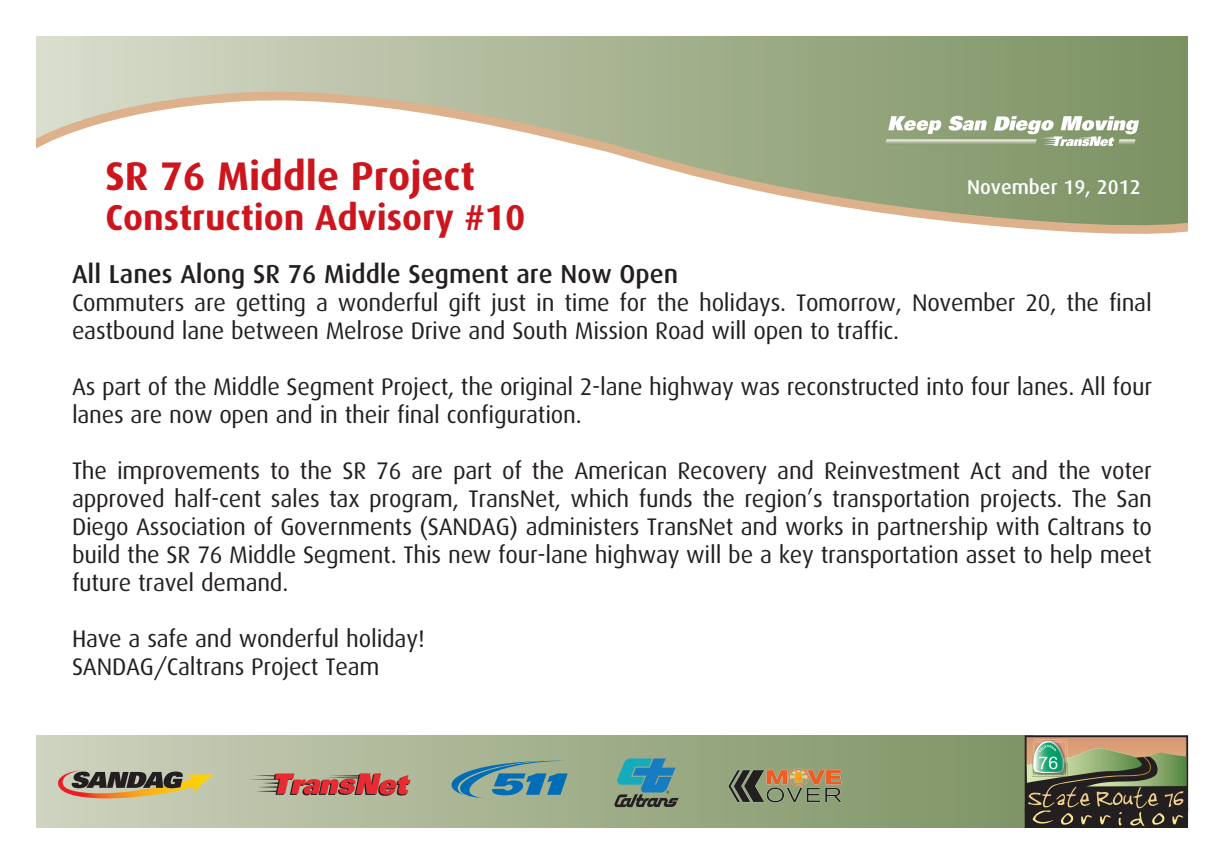
<style>
.page{position:relative;width:1224px;height:864px;background:#fff}
.page>*{position:absolute;margin:0;border:0;box-sizing:border-box;transform-origin:0 0}
.t1{font:700 40px "Dax";color:#cd151d}
.t2{font:700 36px "Dax";color:#cd151d}
.t3{font:500 26px "Dax";color:#231f20}
.t4{font:24px/28px "Dax";letter-spacing:-.01em;color:#231f20}
.t5{font:500 20px "Dax";color:#fff}
</style>
<div class="page">
<svg style="left:39px;top:36px;width:1149px;height:44px;background:#a9b594"></svg>
<svg style="left:36px;top:80px;width:1152px;height:154px"></svg>
<svg style="left:885px;top:116px;width:254px;height:30px"></svg>
<div style="left:36px;top:735px;width:997px;height:93px;background:linear-gradient(to right,#ced2bd,#7d9363)"></div>
<svg style="left:1025px;top:735px;width:163px;height:93px;background:#6a674e"></svg>
<img style="left:726px;top:764px;width:119px;height:45px">
<svg style="left:614px;top:758px;width:65px;height:49px;background:#518b90"></svg>
<svg style="left:58px;top:770px;width:156px;height:28px;background:#9f8a64"></svg>
<svg style="left:248px;top:773px;width:163px;height:23px;background:#b96c63"></svg>
<svg style="left:437px;top:761px;width:131px;height:37px;background:#6c9a9e"></svg>
<h1 class="t1" style="left:105px;top:153px;width:371px">SR 76 Middle Project</h1>
<h2 class="t2" style="left:105px;top:197px;width:422px">Construction Advisory #10</h2>
<p class="t3" style="left:72px;top:259px;width:608px">All Lanes Along SR 76 Middle Segment are Now Open</p>
<p class="t4" style="left:72px;top:289px;width:1081px">Commuters are getting a wonderful gift just in time for the holidays. Tomorrow, November 20, the final eastbound lane between Melrose Drive and South Mission Road will open to traffic.</p>
<p class="t4" style="left:72px;top:373px;width:1082px">As part of the Middle Segment Project, the original 2-lane highway was reconstructed into four lanes. All four lanes are now open and in their final configuration.</p>
<p class="t4" style="left:72px;top:457px;width:1082px;text-align:justify">The improvements to the SR 76 are part of the American Recovery and Reinvestment Act and the voter approved half-cent sales tax program, TransNet, which funds the region’s transportation projects. The San Diego Association of Governments (SANDAG) administers TransNet and works in partnership with Caltrans to build the SR 76 Middle Segment. This new four-lane highway will be a key transportation asset to help meet future travel demand.</p>
<p class="t4" style="left:72px;top:625px;width:354px">Have a safe and wonderful holiday!<br>SANDAG/Caltrans Project Team</p>
<p class="t5" style="left:967px;top:176px;width:175px">November 19, 2012</p>
</div>
